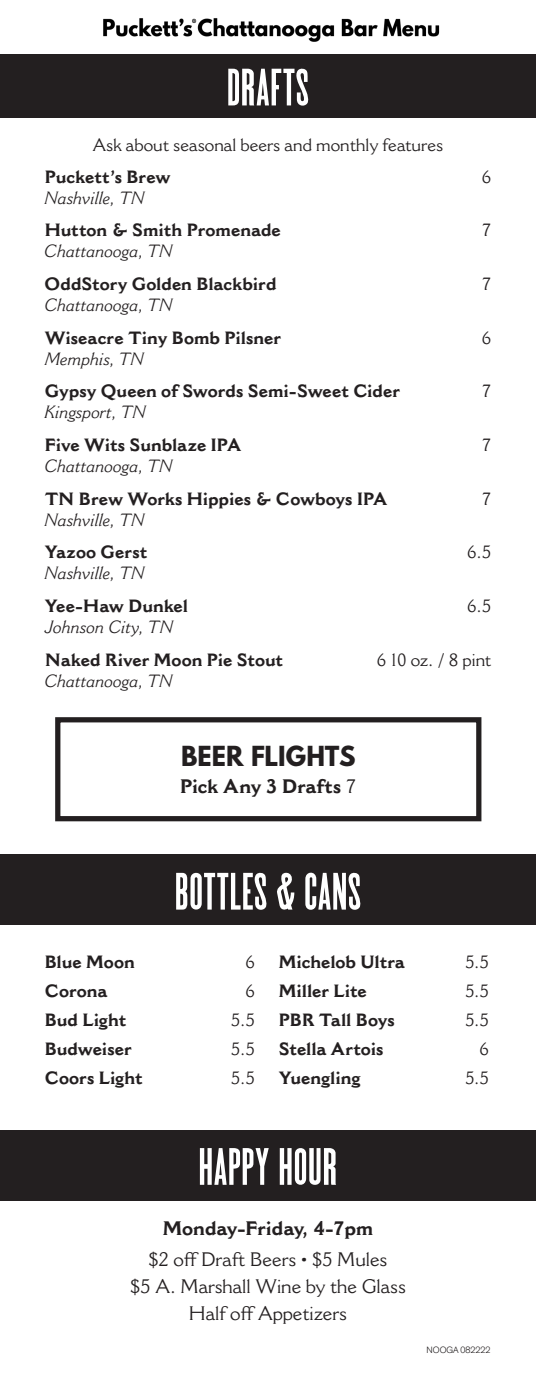
<style>
.page{position:relative;width:536px;height:1386px;background:#fff}
.page>*{position:absolute;margin:0;border:0;box-sizing:border-box;transform-origin:0 0}
.t1{font:extra-condensed 52.5px "MPI Gothic";color:#fff}
.t2{font:700 24.5px "League Spartan";letter-spacing:.005em;color:#231f20}
.t3{font:19.25px/27.1px "Cantoria";color:#231f20;text-align:center}
.t4{font:700 19.25px "Cantoria";color:#231f20}
.t5{font:700 17.5px "Cantoria";color:#231f20}
.t6{font:italic 17.5px "Cantoria";letter-spacing:-.005em;color:#231f20}
.t7{font:17.5px "Cantoria";color:#231f20}
.t8{font:300 8.75px "Classic Sans";color:#231f20}
.s1{font-weight:400}
</style>
<div class="page">
<div style="left:55px;top:717px;width:426px;height:104px;border:5px solid #231f20"></div>
<div style="left:0;top:54px;width:536px;height:63px;background:#231f20"></div>
<div style="left:0;top:855px;width:536px;height:70px;background:#231f20"></div>
<div style="left:0;top:1130px;width:536px;height:70px;background:#231f20"></div>
<img style="left:103px;top:18px;width:337px;height:24px">
<h1 class="t1" style="left:227px;top:58px;width:84px">DRAFTS</h1>
<p class="t7" style="left:93px;top:134px;width:352px">Ask about seasonal beers and monthly features</p>
<p class="t5" style="left:45px;top:166px;width:127px">Puckett’s Brew</p>
<p class="t7" style="left:481px;top:166px;width:11px">6</p>
<p class="t6" style="left:45px;top:187px;width:102px">Nashville, TN</p>
<p class="t5" style="left:45px;top:220px;width:238px">Hutton &amp; Smith Promenade</p>
<p class="t7" style="left:481px;top:220px;width:11px">7</p>
<p class="t6" style="left:45px;top:241px;width:130px">Chattanooga, TN</p>
<p class="t5" style="left:45px;top:273px;width:233px">OddStory Golden Blackbird</p>
<p class="t7" style="left:481px;top:273px;width:11px">7</p>
<p class="t6" style="left:45px;top:294px;width:130px">Chattanooga, TN</p>
<p class="t5" style="left:45px;top:327px;width:238px">Wiseacre Tiny Bomb Pilsner</p>
<p class="t7" style="left:481px;top:327px;width:11px">6</p>
<p class="t6" style="left:45px;top:348px;width:101px">Memphis, TN</p>
<p class="t5" style="left:45px;top:381px;width:357px">Gypsy Queen of Swords Semi-Sweet Cider</p>
<p class="t7" style="left:481px;top:381px;width:11px">7</p>
<p class="t6" style="left:45px;top:402px;width:103px">Kingsport, TN</p>
<p class="t5" style="left:45px;top:434px;width:198px">Five Wits Sunblaze IPA</p>
<p class="t7" style="left:481px;top:434px;width:11px">7</p>
<p class="t6" style="left:45px;top:455px;width:130px">Chattanooga, TN</p>
<p class="t5" style="left:45px;top:488px;width:344px">TN Brew Works Hippies &amp; Cowboys IPA</p>
<p class="t7" style="left:481px;top:488px;width:11px">7</p>
<p class="t6" style="left:45px;top:509px;width:102px">Nashville, TN</p>
<p class="t5" style="left:45px;top:542px;width:104px">Yazoo Gerst</p>
<p class="t7" style="left:467px;top:542px;width:26px">6.5</p>
<p class="t6" style="left:45px;top:563px;width:102px">Nashville, TN</p>
<p class="t5" style="left:45px;top:595px;width:145px">Yee-Haw Dunkel</p>
<p class="t7" style="left:467px;top:595px;width:26px">6.5</p>
<p class="t6" style="left:45px;top:616px;width:130px">Johnson City, TN</p>
<p class="t5" style="left:45px;top:649px;width:240px">Naked River Moon Pie Stout</p>
<p class="t7" style="left:376px;top:649px;width:116px">6 10 oz. / 8 pint</p>
<p class="t6" style="left:45px;top:670px;width:130px">Chattanooga, TN</p>
<h2 class="t2" style="left:181px;top:737px;width:176px">BEER FLIGHTS</h2>
<p class="t4" style="left:180px;top:775px;width:177px">Pick Any 3 Drafts <span class="s1">7</span></p>
<h1 class="t1" style="left:174px;top:862px;width:188px">BOTTLES &amp; CANS</h1>
<p class="t5" style="left:45px;top:952px;width:92px">Blue Moon</p>
<p class="t7" style="left:245px;top:952px;width:11px">6</p>
<p class="t5" style="left:45px;top:981px;width:64px">Corona</p>
<p class="t7" style="left:245px;top:981px;width:11px">6</p>
<p class="t5" style="left:45px;top:1010px;width:83px">Bud Light</p>
<p class="t7" style="left:231px;top:1010px;width:25px">5.5</p>
<p class="t5" style="left:45px;top:1038px;width:89px">Budweiser</p>
<p class="t7" style="left:231px;top:1038px;width:25px">5.5</p>
<p class="t5" style="left:45px;top:1067px;width:100px">Coors Light</p>
<p class="t7" style="left:231px;top:1067px;width:25px">5.5</p>
<p class="t5" style="left:279px;top:952px;width:128px">Michelob Ultra</p>
<p class="t7" style="left:465px;top:952px;width:25px">5.5</p>
<p class="t5" style="left:279px;top:981px;width:89px">Miller Lite</p>
<p class="t7" style="left:465px;top:981px;width:25px">5.5</p>
<p class="t5" style="left:279px;top:1010px;width:118px">PBR Tall Boys</p>
<p class="t7" style="left:465px;top:1010px;width:25px">5.5</p>
<p class="t5" style="left:279px;top:1038px;width:106px">Stella Artois</p>
<p class="t7" style="left:479px;top:1038px;width:11px">6</p>
<p class="t5" style="left:279px;top:1067px;width:83px">Yuengling</p>
<p class="t7" style="left:465px;top:1067px;width:25px">5.5</p>
<h1 class="t1" style="left:198px;top:1137px;width:141px">HAPPY HOUR</h1>
<p class="t4" style="left:163px;top:1217px;width:212px">Monday-Friday, 4-7pm</p>
<p class="t3" style="left:130px;top:1246px;width:277px">$2 off Draft Beers • $5 Mules<br>$5 A. Marshall Wine by the Glass<br>Half off Appetizers</p>
<p class="t8" style="left:426px;top:1344px;width:65px">NOOGA 082222</p>
</div>
